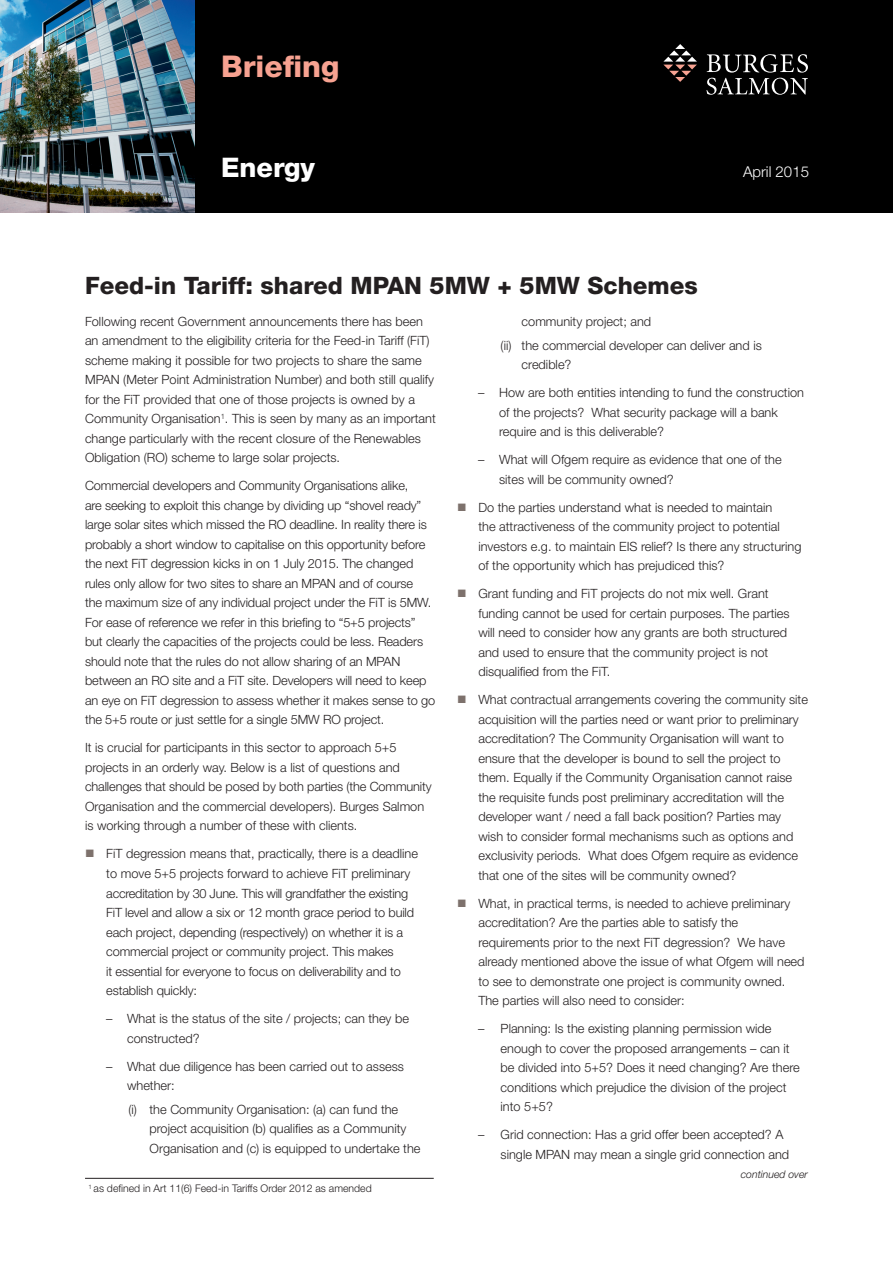
<style>
.page{position:relative;width:893px;height:1263px;background:#fff}
.page>*{position:absolute;margin:0;border:0;box-sizing:border-box;transform-origin:0 0}
.header_pink_9pt{font:800 30px "Helvetica Neue LT Std";color:#f7a291}
.t1{font:800 27px "Helvetica Neue LT Std";color:#fff}
.main_pink_title{font:800 24px "Helvetica Neue LT Std";color:#231f20}
.t2{font:300 15px "Helvetica Neue LT Std";color:#fff}
.bodytext{font:300 12.75px/19.5px "Helvetica Neue LT Std";color:#231f20}
.bodytext-2{font:300 10.5px "Helvetica Neue LT Std";color:#231f20}
.bodytextindent{font:italic 300 10.5px "Helvetica Neue LT Std";color:#231f20}
</style>
<div class="page">
<div style="left:0;top:0;width:893px;height:213px;background:#000"></div>
<img style="left:0;top:0;width:194px;height:213px">
<svg style="left:663px;top:44px;width:34px;height:38px"></svg>
<svg style="left:706px;top:54px;width:102px;height:41px"></svg>
<hr style="left:85px;top:1178px;width:349px;height:1px;background:#231f20">
<p class="header_pink_9pt" style="left:221px;top:48px;width:120px">Briefing</p>
<p class="t1" style="left:221px;top:151px;width:96px">Energy</p>
<p class="t2" style="left:743px;top:162px;width:67px">April 2015</p>
<p class="main_pink_title" style="left:85px;top:271px;width:614px">Feed-in Tariff: shared MPAN 5MW + 5MW Schemes</p>
<p class="bodytext" style="left:85px;top:311px;width:352px">Following recent Government announcements there has been an amendment to the eligibility criteria for the Feed-in Tariff (FiT) scheme making it possible for two projects to share the same MPAN (Meter Point Administration Number) and both still qualify for the FiT provided that one of those projects is owned by a Community Organisation<sup>1</sup>. This is seen by many as an important change particularly with the recent closure of the Renewables Obligation (RO) scheme to large solar projects.</p>
<p class="bodytext" style="left:85px;top:476px;width:352px">Commercial developers and Community Organisations alike,<br>are seeking to exploit this change by dividing up “shovel ready” large solar sites which missed the RO deadline. In reality there is probably a short window to capitalise on this opportunity before the next FiT degression kicks in on 1 July 2015. The changed rules only allow for two sites to share an MPAN and of course<br>the maximum size of any individual project under the FiT is 5MW.<br>For ease of reference we refer in this briefing to “5+5 projects” but clearly the capacities of the projects could be less. Readers should note that the rules do not allow sharing of an MPAN between an RO site and a FiT site. Developers will need to keep an eye on FiT degression to assess whether it makes sense to go the 5+5 route or just settle for a single 5MW RO project.</p>
<p class="bodytext" style="left:85px;top:738px;width:348px">It is crucial for participants in this sector to approach 5+5 projects in an orderly way. Below is a list of questions and challenges that should be posed by both parties (the Community Organisation and the commercial developers). Burges Salmon is working through a number of these with clients.</p>
<p class="bodytext" style="left:106px;top:844px;width:313px">FiT degression means that, practically, there is a deadline to move 5+5 projects forward to achieve FiT preliminary accreditation by 30 June. This will grandfather the existing FiT level and allow a six or 12 month grace period to build each project, depending (respectively) on whether it is a commercial project or community project. This makes<br>it essential for everyone to focus on deliverability and to establish quickly:</p>
<p class="bodytext" style="left:127px;top:1008px;width:283px;text-indent:-21px">– What is the status of the site / projects; can they be constructed?</p>
<p class="bodytext" style="left:127px;top:1056px;width:279px;text-indent:-21px">– What due diligence has been carried out to assess whether:</p>
<p class="bodytext" style="left:150px;top:1099px;width:272px;text-indent:-21px">(i) the Community Organisation: (a) can fund the project acquisition (b) qualifies as a Community<br>Organisation and (c) is equipped to undertake the</p>
<p class="bodytext-2" style="left:88px;top:1182px;width:285px"><sup>1</sup> as defined in Art 11(6) Feed-in Tariffs Order 2012 as amended</p>
<p class="bodytext" style="left:522px;top:311px;width:131px">community project; and</p>
<p class="bodytext" style="left:522px;top:335px;width:242px;text-indent:-21px">(ii) the commercial developer can deliver and is credible?</p>
<p class="bodytext" style="left:499px;top:383px;width:306px;text-indent:-21px">– How are both entities intending to fund the construction of the projects? What security package will a bank require and is this deliverable?</p>
<p class="bodytext" style="left:499px;top:450px;width:284px;text-indent:-21px">– What will Ofgem require as evidence that one of the sites will be community owned?</p>
<p class="bodytext" style="left:478px;top:497px;width:325px">Do the parties understand what is needed to maintain<br>the attractiveness of the community project to potential investors e.g. to maintain EIS relief? Is there any structuring of the opportunity which has prejudiced this?</p>
<p class="bodytext" style="left:478px;top:584px;width:313px">Grant funding and FiT projects do not mix well. Grant funding cannot be used for certain purposes. The parties will need to consider how any grants are both structured and used to ensure that the community project is not disqualified from the FiT.</p>
<p class="bodytext" style="left:478px;top:690px;width:331px">What contractual arrangements covering the community site acquisition will the parties need or want prior to preliminary accreditation? The Community Organisation will want to ensure that the developer is bound to sell the project to them. Equally if the Community Organisation cannot raise the requisite funds post preliminary accreditation will the developer want / need a fall back position? Parties may wish to consider formal mechanisms such as options and exclusivity periods. What does Ofgem require as evidence that one of the sites will be community owned?</p>
<p class="bodytext" style="left:478px;top:893px;width:328px">What, in practical terms, is needed to achieve preliminary accreditation? Are the parties able to satisfy the requirements prior to the next FiT degression? We have already mentioned above the issue of what Ofgem will need to see to demonstrate one project is community owned.<br>The parties will also need to consider:</p>
<p class="bodytext" style="left:501px;top:1019px;width:301px;text-indent:-22px">– Planning: Is the existing planning permission wide enough to cover the proposed arrangements – can it be divided into 5+5? Does it need changing? Are there conditions which prejudice the division of the project into 5+5?</p>
<p class="bodytext" style="left:501px;top:1125px;width:290px;text-indent:-22px">– Grid connection: Has a grid offer been accepted? A single MPAN may mean a single grid connection and</p>
<p class="bodytextindent" style="left:741px;top:1168px;width:69px">continued over</p>
</div>
